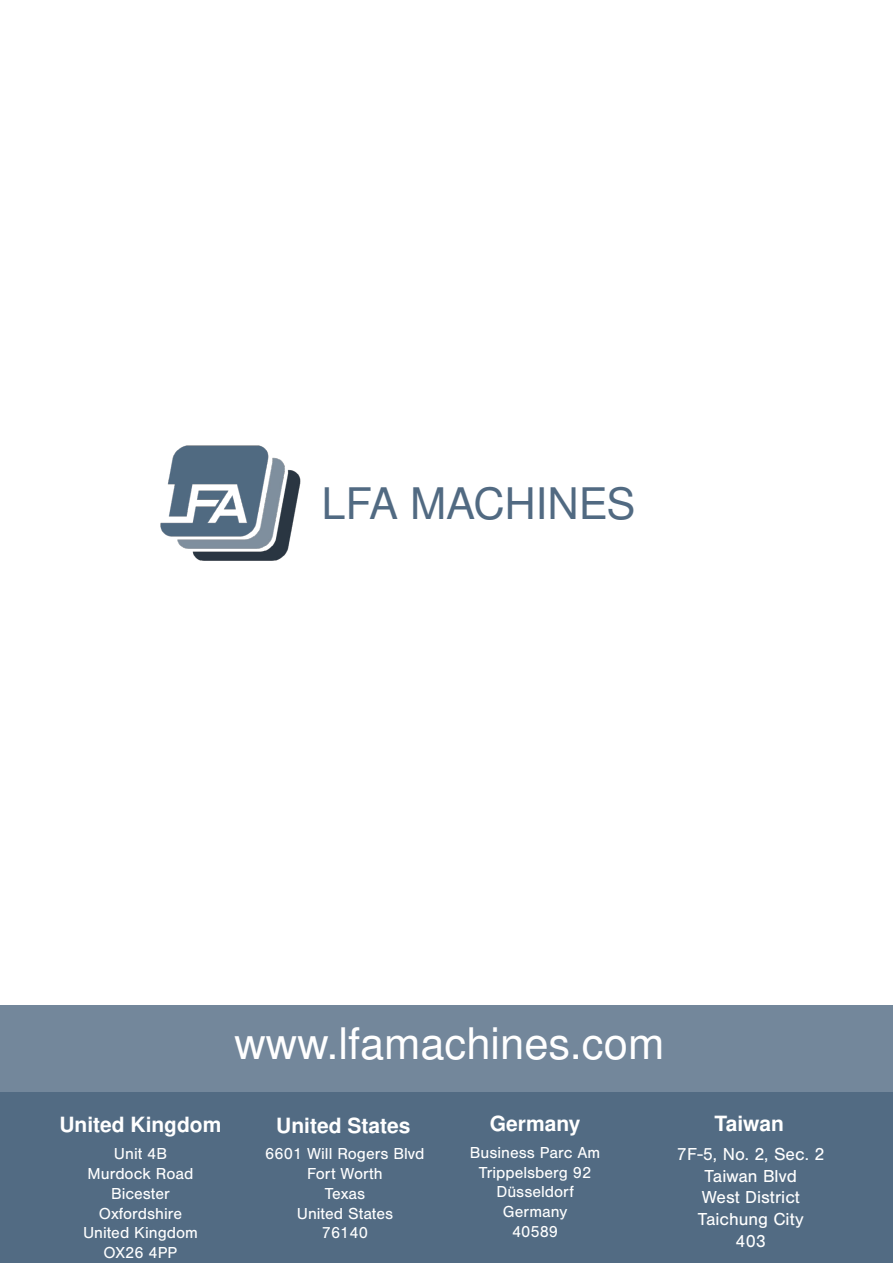
<style>
.page{position:relative;width:893px;height:1263px;background:#fff}
.page>*{position:absolute;margin:0;border:0;box-sizing:border-box;transform-origin:0 0}
.t1{font:43.5px "Nimbus San L";color:#fff}
.t2{font:43.5px "Nimbus San L";letter-spacing:-.01em;color:#516a82}
.t3{font:700 21px "Nimbus San L";color:#fff}
.t4{font:18px/21.6px "Nimbus San";color:#fff;text-align:center}
.t5{font:16.5px/19.8px "Nimbus San";color:#fff;text-align:center}
</style>
<div class="page">
<div style="left:0;top:1005px;width:892px;height:258px;background:#73879b"></div>
<div style="left:0;top:1092px;width:892px;height:171px;background:#526b83"></div>
<img style="left:160px;top:445px;width:141px;height:116px">
<h1 class="t2" style="left:321px;top:472px;width:315px">LFA MACHINES</h1>
<h1 class="t1" style="left:235px;top:1012px;width:431px">www.lfamachines.com</h1>
<p class="t3" style="left:59px;top:1110px;width:164px">United Kingdom</p>
<p class="t3" style="left:276px;top:1110px;width:136px">United States</p>
<p class="t3" style="left:490px;top:1109px;width:92px">Germany</p>
<p class="t3" style="left:714px;top:1109px;width:71px">Taiwan</p>
<p class="t5" style="left:83px;top:1144px;width:116px">Unit 4B<br>Murdock Road<br>Bicester<br>Oxfordshire<br>United Kingdom<br>OX26 4PP</p>
<p class="t5" style="left:265px;top:1144px;width:161px">6601 Will Rogers Blvd<br>Fort Worth<br>Texas<br>United States<br>76140</p>
<p class="t5" style="left:470px;top:1142px;width:132px">Business Parc Am<br>Trippelsberg 92<br>Düsseldorf<br>Germany<br>40589</p>
<p class="t4" style="left:677px;top:1144px;width:149px">7F-5, No. 2, Sec. 2<br>Taiwan Blvd<br>West District<br>Taichung City<br>403</p>
</div>
